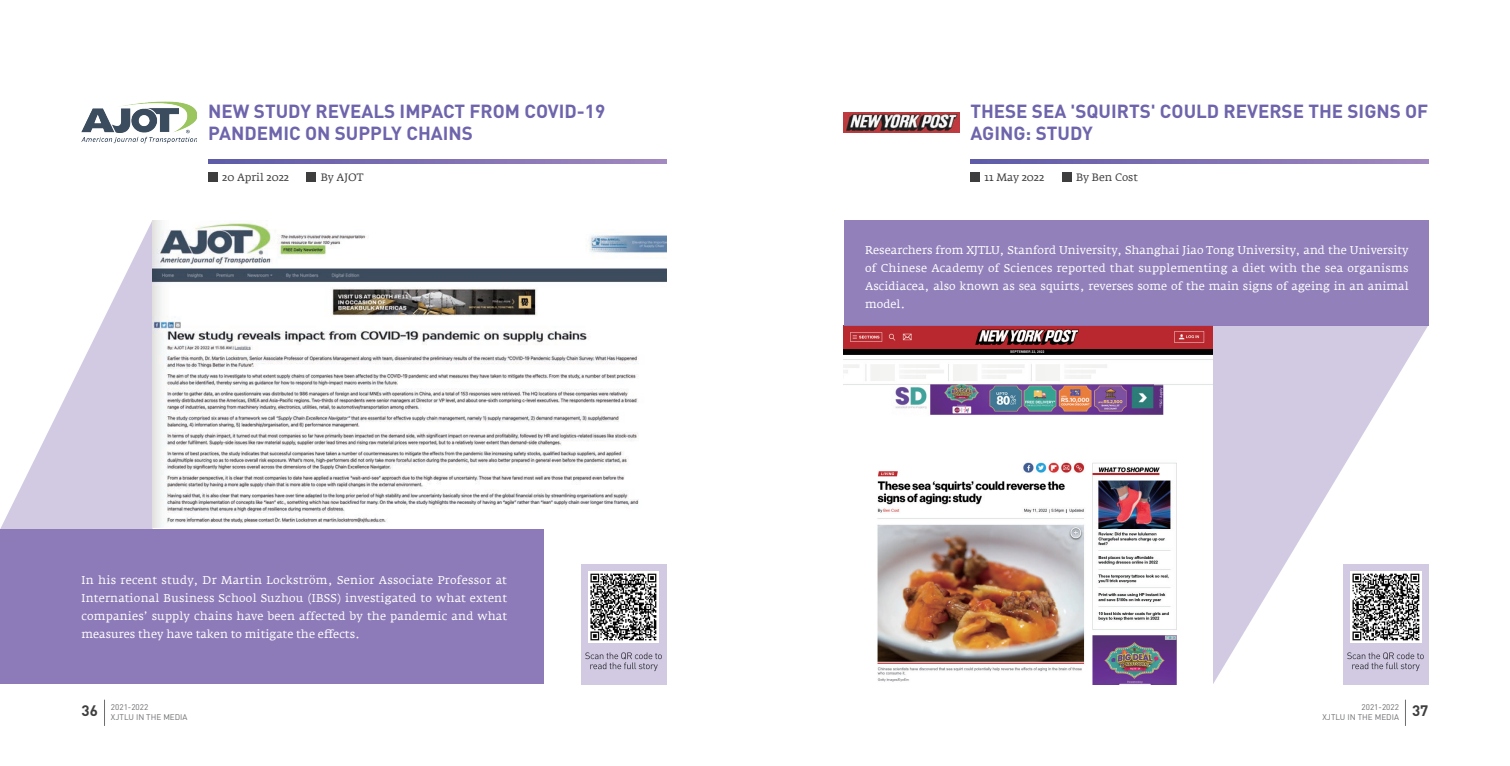
<style>
.page{position:relative;width:1510px;height:766px;background:#fff}
.page>*{position:absolute;margin:0;border:0;box-sizing:border-box;transform-origin:0 0}
.t1{font:700 18.75px/22.5px "DIN";color:#6d64ac}
.t2{font:700 15px "DIN";color:#3e3e3f}
.t3{font:11.25px/18.1px "Fedra Serif A";color:#fff;text-align:justify}
.t4{font:10.62px "Fedra Serif A";color:#3e3e3f}
.t5{font:8.12px/9.8px "DIN";color:#6c6d70}
</style>
<div class="page">
<svg style="left:104px;top:699px;width:1px;height:26px"></svg>
<svg style="left:1405px;top:699px;width:1px;height:26px"></svg>
<svg style="left:0;top:221px;width:152px;height:308px"></svg>
<div style="left:580px;top:563px;width:86px;height:121px;background:#d1cae2"></div>
<svg style="left:585px;top:652px;width:77px;height:19px"></svg>
<img style="left:588px;top:571px;width:71px;height:71px">
<svg style="left:208px;top:160px;width:458px;height:3px"></svg>
<div style="left:208px;top:173px;width:9px;height:9px;background:#3e3e3f"></div>
<div style="left:307px;top:173px;width:9px;height:9px;background:#3e3e3f"></div>
<div style="left:0;top:529px;width:543px;height:155px;background:#8d7ab8"></div>
<img style="left:82px;top:101px;width:115px;height:42px">
<img style="left:152px;top:220px;width:514px;height:307px">
<svg style="left:970px;top:160px;width:458px;height:3px"></svg>
<div style="left:970px;top:173px;width:9px;height:9px;background:#3e3e3f"></div>
<div style="left:1062px;top:173px;width:9px;height:9px;background:#3e3e3f"></div>
<svg style="left:1212px;top:325px;width:216px;height:359px;fill:#d1cae2"></svg>
<img style="left:843px;top:325px;width:369px;height:359px">
<div style="left:843px;top:220px;width:585px;height:105px;background:#8d7ab8"></div>
<img style="left:843px;top:112px;width:116px;height:21px">
<h1 class="t1" style="left:208px;top:99px;width:398px">NEW STUDY REVEALS IMPACT FROM COVID-19<br>PANDEMIC ON SUPPLY CHAINS</h1>
<p class="t4" style="left:222px;top:171px;width:68px">20 April 2022</p>
<p class="t4" style="left:321px;top:171px;width:44px">By AJOT</p>
<p class="t3" style="left:81px;top:570px;width:427px">In his recent study, Dr Martin Lockström, Senior Associate Professor at International Business School Suzhou (IBSS) investigated to what extent companies’ supply chains have been affected by the pandemic and what measures they have taken to mitigate the effects.</p>
<h1 class="t1" style="left:970px;top:99px;width:459px">THESE SEA 'SQUIRTS' COULD REVERSE THE SIGNS OF<br>AGING: STUDY</h1>
<p class="t4" style="left:984px;top:171px;width:61px">11 May 2022</p>
<p class="t4" style="left:1076px;top:171px;width:63px">By Ben Cost</p>
<p class="t3" style="left:865px;top:241px;width:545px">Researchers from XJTLU, Stanford University, Shanghai Jiao Tong University, and the University of Chinese Academy of Sciences reported that supplementing a diet with the sea organisms Ascidiacea, also known as sea squirts, reverses some of the main signs of ageing in an animal model.</p>
<p class="t5" style="left:111px;top:702px;width:78px">2021-2022<br>XJTLU IN THE MEDIA</p>
<p class="t5" style="left:1322px;top:702px;width:78px;text-align:right">2021-2022<br>XJTLU IN THE MEDIA</p>
<h2 class="t2" style="left:81px;top:700px;width:18px">36</h2>
<h2 class="t2" style="left:1412px;top:700px;width:18px">37</h2>
</div>
